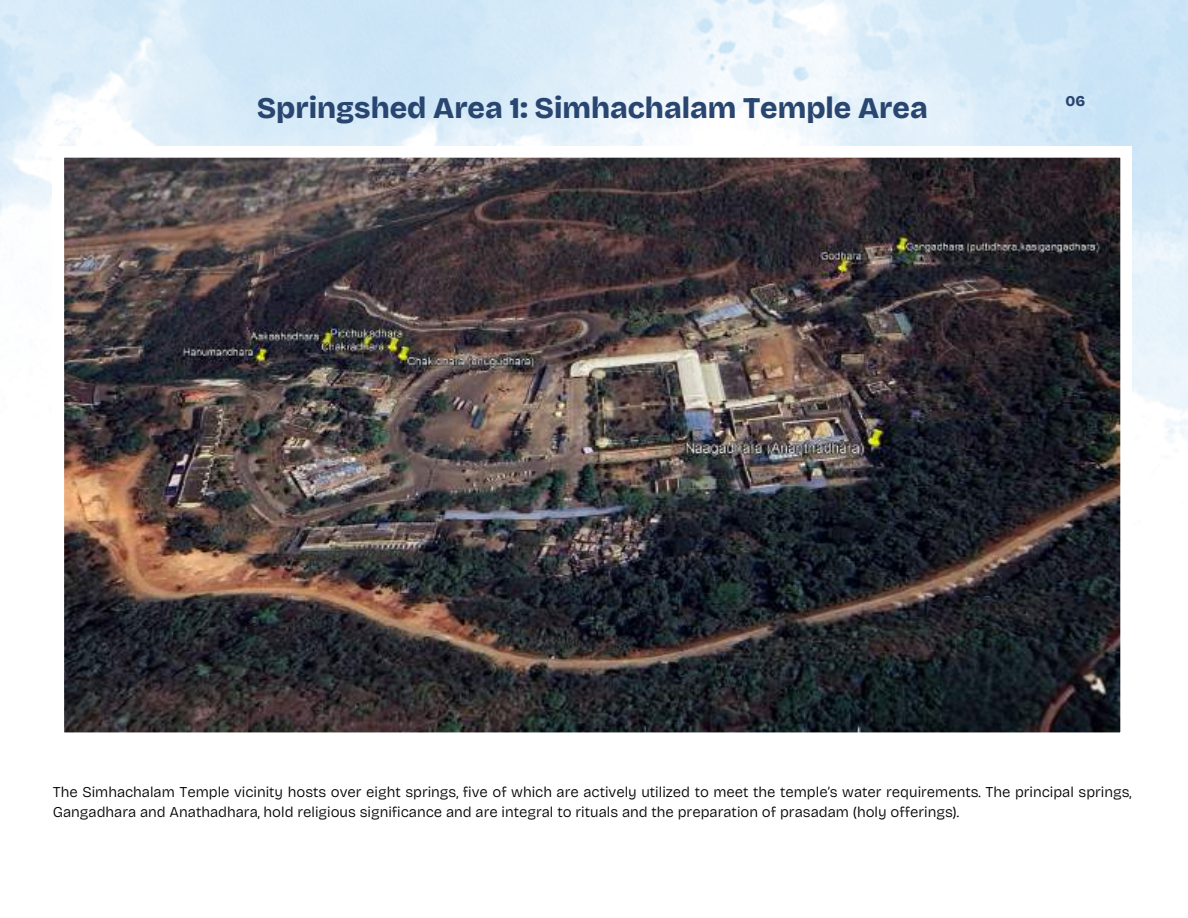
<style>
.page{position:relative;width:1188px;height:918px;background:#fff}
.page>*{position:absolute;margin:0;border:0;box-sizing:border-box;transform-origin:0 0}
.t1{font:800 30px "Bricolage Grotesque";color:#294670}
.t2{font:300 15px/20.2px "Bricolage Grotesque";color:#000}
.t3{font:800 15px "Bricolage Grotesque";color:#294670}
</style>
<div class="page">
<img style="left:64px;top:157px;width:1057px;height:576px">
<h1 class="t1" style="left:257px;top:90px;width:673px">Springshed Area 1: Simhachalam Temple Area</h1>
<p class="t3" style="left:1066px;top:92px;width:21px">06</p>
<p class="t2" style="left:53px;top:782px;width:1080px">The Simhachalam Temple vicinity hosts over eight springs, five of which are actively utilized to meet the temple’s water requirements. The principal springs,<br>Gangadhara and Anathadhara, hold religious significance and are integral to rituals and the preparation of prasadam (holy offerings).</p>
</div>
